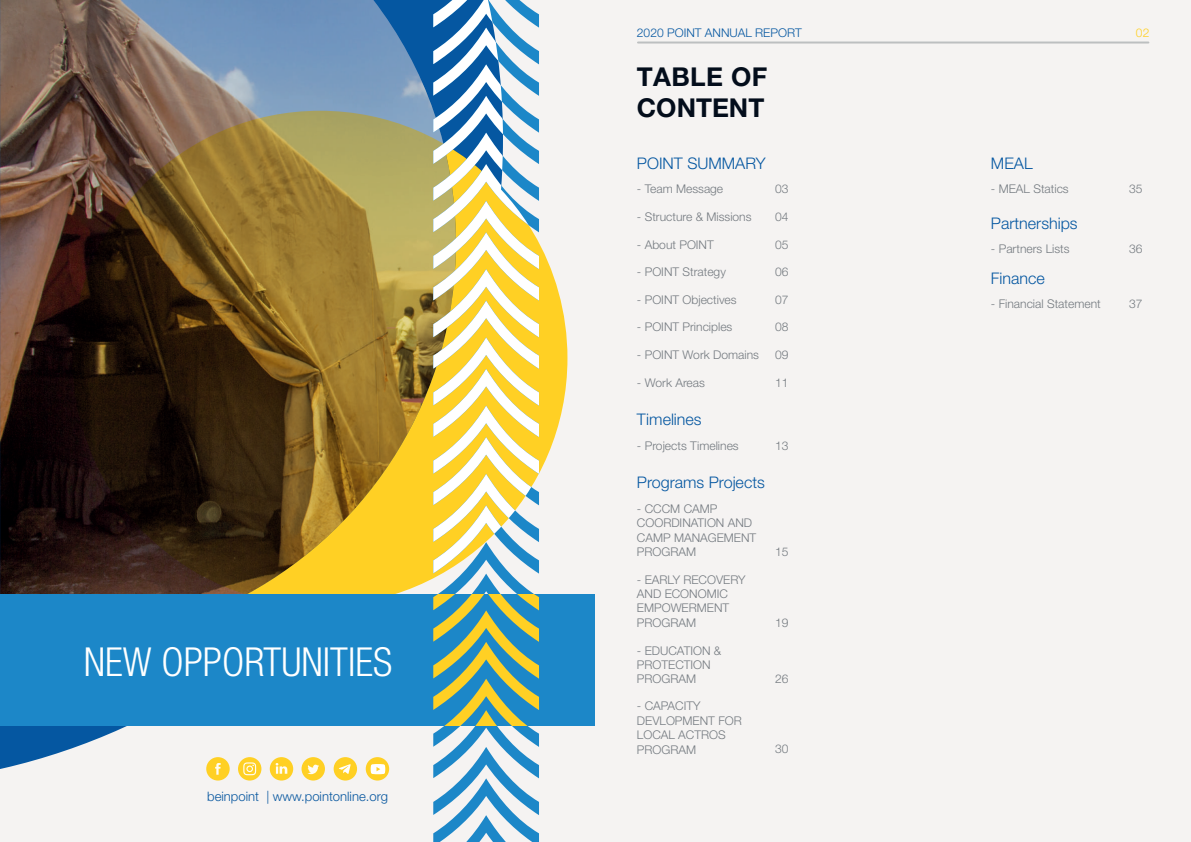
<style>
.page{position:relative;width:1191px;height:842px;background:#fff}
.page>*{position:absolute;margin:0;border:0;box-sizing:border-box;transform-origin:0 0}
.t1{font:300 condensed 40px "Helvetica Neue LT Pro";color:#fff}
.t2{font:700 26px/31.2px "Helvetica Neue LT Pro";color:#030d1b}
.t3{font:300 16px "Helvetica Neue LT Pro";color:#0557a1}
.t4{font:300 13px "Helvetica Neue LT Pro";color:#0958a0}
.t5{font:300 12px/14.4px "Helvetica Neue LT Pro";color:#747a80}
.t6{font:300 12px "Helvetica Neue LT Pro";color:#0557a1}
.t7{font:300 12px "Helvetica Neue LT Pro";color:#ffd024}
</style>
<div class="page">
<div style="left:0;top:0;width:595px;height:842px;background:#f5f3f2"></div>
<svg style="left:0;top:725px;width:433px;height:56px"></svg>
<svg style="left:0;top:0;width:433px;height:594px"></svg>
<svg style="left:72px;top:111px;width:495px;height:495px"></svg>
<svg style="left:246px;top:144px;width:321px;height:450px"></svg>
<div style="left:0;top:594px;width:595px;height:131px;background:#1c87c8"></div>
<div style="left:206px;top:757px;width:24px;height:23px;background:#ffd024;border-radius:50%"></div>
<svg style="left:215px;top:763px;width:6px;height:12px"></svg>
<div style="left:301px;top:757px;width:24px;height:23px;background:#ffd024;border-radius:50%"></div>
<svg style="left:307px;top:765px;width:12px;height:9px"></svg>
<div style="left:334px;top:757px;width:23px;height:23px;background:#ffd024;border-radius:50%"></div>
<div style="left:366px;top:757px;width:23px;height:23px;background:#ffd024;border-radius:50%"></div>
<div style="left:270px;top:757px;width:23px;height:23px;background:#ffd024;border-radius:50%"></div>
<svg style="left:276px;top:763px;width:11px;height:11px"></svg>
<div style="left:238px;top:757px;width:23px;height:23px;background:#ffd024;border-radius:50%"></div>
<svg style="left:243px;top:762px;width:13px;height:13px"></svg>
<svg style="left:339px;top:764px;width:12px;height:10px"></svg>
<svg style="left:371px;top:764px;width:14px;height:10px"></svg>
<svg style="left:433px;top:0;width:106px;height:842px"></svg>
<div style="left:595px;top:0;width:596px;height:842px;background:#f5f3f2"></div>
<hr style="left:638px;top:42px;width:510px;height:2px;background:#bcbfc0">
<h1 class="t1" style="left:84px;top:639px;width:310px">NEW OPPORTUNITIES</h1>
<p class="t4" style="left:207px;top:788px;width:182px">beinpoint | www.pointonline.org</p>
<p class="t6" style="left:637px;top:25px;width:166px">2020 POINT ANNUAL REPORT</p>
<h2 class="t2" style="left:637px;top:60px;width:132px">TABLE OF<br>CONTENT</h2>
<h3 class="t3" style="left:637px;top:153px;width:130px">POINT SUMMARY</h3>
<p class="t5" style="left:637px;top:182px;width:88px">- Team Message</p>
<p class="t5" style="left:637px;top:209px;width:116px">- Structure &amp; Missions</p>
<p class="t5" style="left:637px;top:237px;width:78px">- About POINT</p>
<p class="t5" style="left:637px;top:264px;width:90px">- POINT Strategy</p>
<p class="t5" style="left:637px;top:292px;width:101px">- POINT Objectives</p>
<p class="t5" style="left:775px;top:182px;width:15px">03</p>
<p class="t5" style="left:775px;top:209px;width:15px">04</p>
<p class="t5" style="left:775px;top:237px;width:15px">05</p>
<p class="t5" style="left:775px;top:264px;width:15px">06</p>
<p class="t5" style="left:775px;top:292px;width:15px">07</p>
<p class="t5" style="left:637px;top:320px;width:97px">- POINT Principles</p>
<p class="t5" style="left:775px;top:320px;width:15px">08</p>
<p class="t5" style="left:637px;top:347px;width:124px">- POINT Work Domains</p>
<p class="t5" style="left:775px;top:347px;width:15px">09</p>
<p class="t5" style="left:637px;top:375px;width:69px">- Work Areas</p>
<p class="t5" style="left:775px;top:375px;width:15px">11</p>
<h3 class="t3" style="left:637px;top:409px;width:66px">Timelines</h3>
<p class="t5" style="left:637px;top:438px;width:103px">- Projects Timelines</p>
<p class="t5" style="left:775px;top:438px;width:15px">13</p>
<h3 class="t3" style="left:637px;top:473px;width:129px">Programs Projects</h3>
<p class="t5" style="left:637px;top:501px;width:121px">- CCCM CAMP<br>COORDINATION AND<br>CAMP MANAGEMENT<br>PROGRAM</p>
<p class="t5" style="left:775px;top:544px;width:15px">15</p>
<p class="t5" style="left:637px;top:572px;width:110px">- EARLY RECOVERY<br>AND ECONOMIC<br>EMPOWERMENT<br>PROGRAM</p>
<p class="t5" style="left:637px;top:643px;width:86px">- EDUCATION &amp;<br>PROTECTION<br>PROGRAM</p>
<p class="t5" style="left:637px;top:699px;width:106px">- CAPACITY<br>DEVLOPMENT FOR<br>LOCAL ACTROS<br>PROGRAM</p>
<p class="t5" style="left:775px;top:615px;width:15px">19</p>
<p class="t5" style="left:775px;top:671px;width:15px">26</p>
<p class="t5" style="left:775px;top:742px;width:15px">30</p>
<p class="t7" style="left:1136px;top:25px;width:15px">02</p>
<h3 class="t3" style="left:991px;top:153px;width:43px">MEAL</h3>
<p class="t5" style="left:991px;top:182px;width:79px">- MEAL Statics</p>
<p class="t5" style="left:1129px;top:182px;width:15px">35</p>
<h3 class="t3" style="left:991px;top:213px;width:88px">Partnerships</h3>
<p class="t5" style="left:991px;top:242px;width:80px">- Partners Lists</p>
<p class="t5" style="left:1129px;top:242px;width:15px">36</p>
<h3 class="t3" style="left:991px;top:268px;width:55px">Finance</h3>
<p class="t5" style="left:991px;top:297px;width:111px">- Financial Statement</p>
<p class="t5" style="left:1129px;top:297px;width:15px">37</p>
</div>
